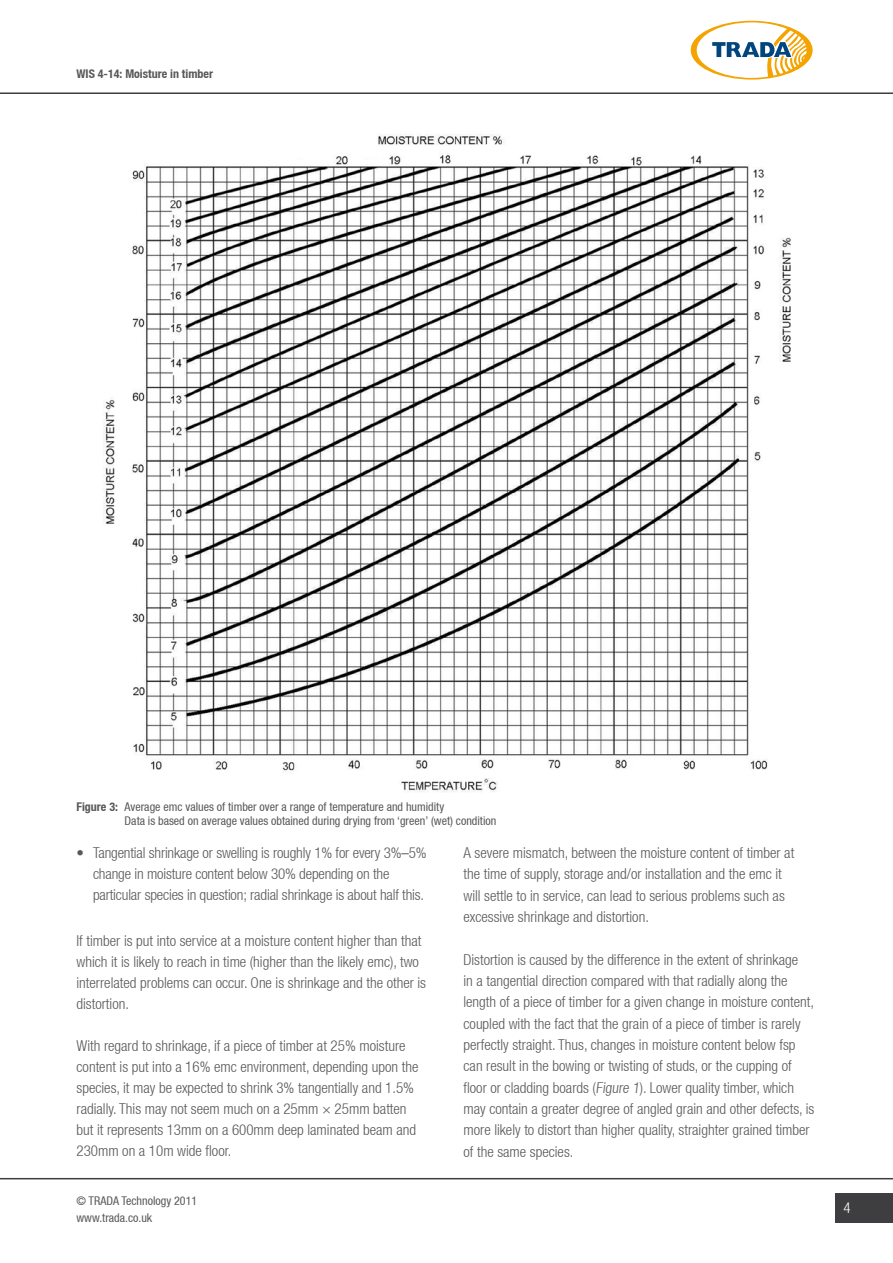
<style>
.page{position:relative;width:893px;height:1263px;background:#fff}
.page>*{position:absolute;margin:0;border:0;box-sizing:border-box;transform-origin:0 0}
.t1{font:300 condensed 15px/21.3px "Helvetica Neue";color:#58585a}
.t2{font:300 condensed 15px "Helvetica Neue";color:#fff}
.t3{font:condensed 12px/17px "Helvetica Neue";color:#58585a}
.t4{font:700 condensed 12px "Helvetica Neue";color:#58585a}
.s1{font-weight:700}
</style>
<div class="page">
<div style="left:835px;top:1193px;width:58px;height:30px;background:#3e3d40"></div>
<hr style="left:0;top:92px;width:893px;height:2px;background:#3e3d40">
<hr style="left:0;top:1178px;width:893px;height:1px;background:#3e3d40">
<svg style="left:691px;top:21px;width:122px;height:59px"></svg>
<img style="left:103px;top:134px;width:688px;height:658px">
<p class="t4" style="left:77px;top:67px;width:138px">WIS 4-14: Moisture in timber</p>
<p class="t3" style="left:125px;top:799px;width:373px;line-height:14.4px;text-indent:-48px"><span class="s1">Figure 3:</span> Average emc values of timber over a range of temperature and humidity<br>Data is based on average values obtained during drying from ‘green’ (wet) condition</p>
<p class="t1" style="left:93px;top:842px;width:335px;text-indent:-16px">• Tangential shrinkage or swelling is roughly 1% for every 3%–5% change in moisture content below 30% depending on the particular species in question; radial shrinkage is about half this.</p>
<p class="t1" style="left:77px;top:930px;width:351px">If timber is put into service at a moisture content higher than that which it is likely to reach in time (higher than the likely emc), two interrelated problems can occur. One is shrinkage and the other is distortion.</p>
<p class="t1" style="left:77px;top:1035px;width:343px">With regard to shrinkage, if a piece of timber at 25% moisture content is put into a 16% emc environment, depending upon the species, it may be expected to shrink 3% tangentially and 1.5% radially. This may not seem much on a 25mm × 25mm batten but it represents 13mm on a 600mm deep laminated beam and 230mm on a 10m wide floor.</p>
<p class="t1" style="left:463px;top:842px;width:332px">A severe mismatch, between the moisture content of timber at the time of supply, storage and/or installation and the emc it will settle to in service, can lead to serious problems such as excessive shrinkage and distortion.</p>
<p class="t1" style="left:463px;top:948px;width:352px">Distortion is caused by the difference in the extent of shrinkage<br>in a tangential direction compared with that radially along the length of a piece of timber for a given change in moisture content, coupled with the fact that the grain of a piece of timber is rarely perfectly straight. Thus, changes in moisture content below fsp can result in the bowing or twisting of studs, or the cupping of floor or cladding boards (Figure 1). Lower quality timber, which may contain a greater degree of angled grain and other defects, is more likely to distort than higher quality, straighter grained timber of the same species.</p>
<p class="t3" style="left:77px;top:1192px;width:122px">© TRADA Technology 2011 www.trada.co.uk</p>
<p class="t2" style="left:843px;top:1199px;width:9px">4</p>
</div>
